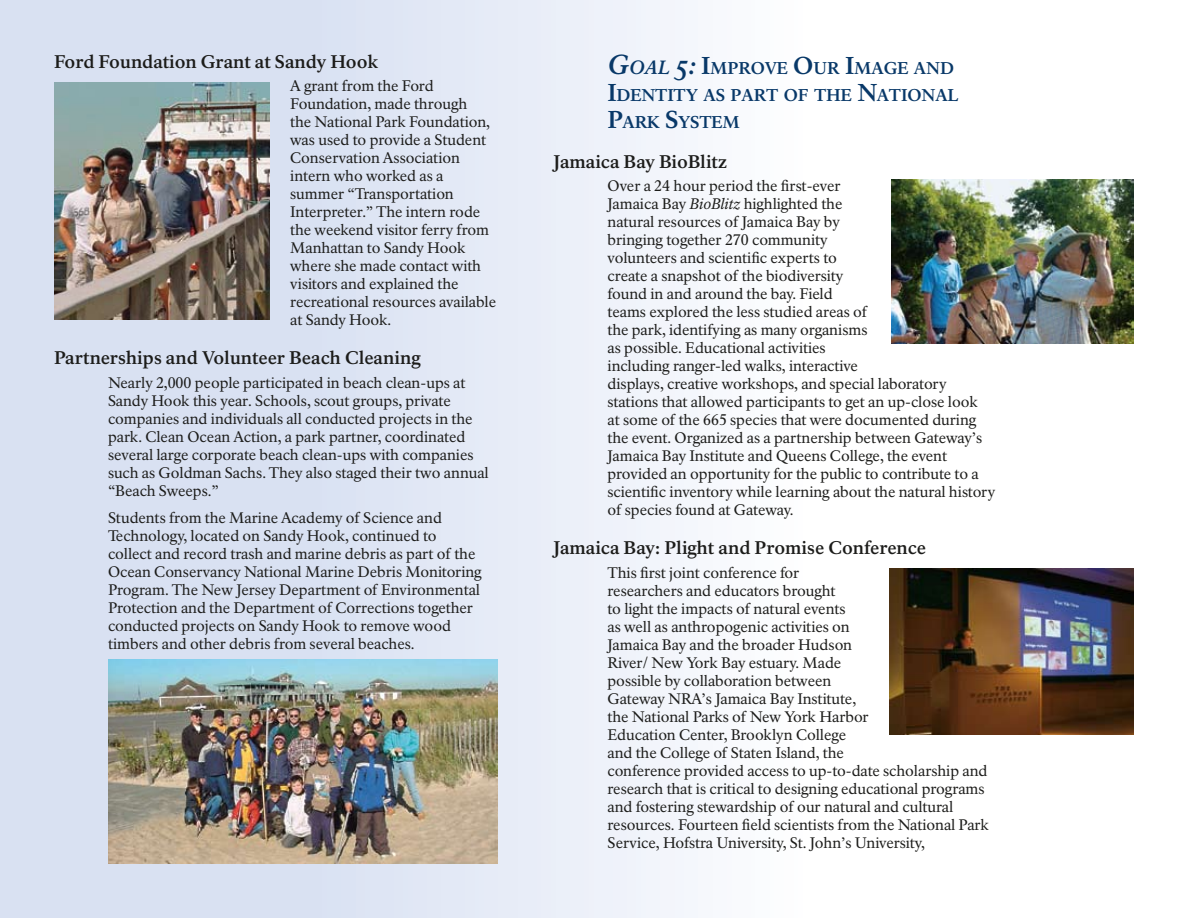
<style>
.page{position:relative;width:1188px;height:918px;background:#fff}
.page>*{position:absolute;margin:0;border:0;box-sizing:border-box;transform-origin:0 0}
.t1{font:700 18px "NPS Rawlinson OT";letter-spacing:-.005em;color:#1c1c1a}
.t2{font:700 16.8px/27px "NPS Rawlinson OT";letter-spacing:-.01em;color:#083868}
.t3{font:15px/18px "NPS Rawlinson OT";letter-spacing:-.005em;color:#1c1c1a}
.s1{font-family:"NPS Rawlinson OT Old";font-style:italic;font-size:27px}
.s2{font-family:"NPS Rawlinson OT Old";font-style:italic;font-size:18.9px}
.s3{font-size:24px}
.s4{font-style:italic}
</style>
<div class="page">
<div style="left:0;top:0;width:1188px;height:918px;background:linear-gradient(to right,#d2dcf0,#fff)"></div>
<img style="left:54px;top:82px;width:216px;height:237px">
<img style="left:108px;top:660px;width:389px;height:204px">
<img style="left:891px;top:179px;width:243px;height:164px">
<img style="left:889px;top:568px;width:245px;height:166px">
<p class="t1" style="left:54px;top:50px;width:326px">Ford Foundation Grant at Sandy Hook</p>
<p class="t3" style="left:290px;top:77px;width:207px">A grant from the Ford<br>Foundation, made through<br>the National Park Foundation, was used to provide a Student<br>Conservation Association intern who worked as a summer “Transportation<br>Interpreter.” The intern rode the weekend visitor ferry from<br>Manhattan to Sandy Hook where she made contact with visitors and explained the recreational resources available at Sandy Hook.</p>
<p class="t1" style="left:54px;top:347px;width:368px">Partnerships and Volunteer Beach Cleaning</p>
<p class="t3" style="left:108px;top:374px;width:382px">Nearly 2,000 people participated in beach clean-ups at Sandy Hook this year. Schools, scout groups, private companies and individuals all conducted projects in the park. Clean Ocean Action, a park partner, coordinated several large corporate beach clean-ups with companies such as Goldman Sachs. They also staged their two annual “Beach Sweeps.”</p>
<p class="t3" style="left:108px;top:509px;width:375px">Students from the Marine Academy of Science and Technology, located on Sandy Hook, continued to collect and record trash and marine debris as part of the Ocean Conservancy National Marine Debris Monitoring Program. The New Jersey Department of Environmental Protection and the Department of Corrections together conducted projects on Sandy Hook to remove wood timbers and other debris from several beaches.</p>
<p class="t2" style="left:607px;top:55px;width:353px"><span class="s1">G</span><span class="s2">oal</span> <span class="s1">5:</span> <span class="s3">I</span>MPROVE <span class="s3">O</span>UR <span class="s3">I</span>MAGE AND<br><span class="s3">I</span>DENTITY AS PART OF THE <span class="s3">N</span>ATIONAL<br><span class="s3">P</span>ARK <span class="s3">S</span>YSTEM</p>
<p class="t1" style="left:554px;top:150px;width:175px">Jamaica Bay BioBlitz</p>
<p class="t3" style="left:608px;top:177px;width:389px">Over a 24 hour period the first-ever<br>Jamaica Bay <span class="s4">BioBlitz</span> highlighted the<br>natural resources of Jamaica Bay by<br>bringing together 270 community<br>volunteers and scientific experts to<br>create a snapshot of the biodiversity<br>found in and around the bay. Field<br>teams explored the less studied areas of<br>the park, identifying as many organisms<br>as possible. Educational activities<br>including ranger-led walks, interactive<br>displays, creative workshops, and special laboratory stations that allowed participants to get an up-close look<br>at some of the 665 species that were documented during the event. Organized as a partnership between Gateway’s Jamaica Bay Institute and Queens College, the event provided an opportunity for the public to contribute to a scientific inventory while learning about the natural history of species found at Gateway.</p>
<p class="t1" style="left:554px;top:537px;width:374px">Jamaica Bay: Plight and Promise Conference</p>
<p class="t3" style="left:608px;top:564px;width:383px">This first joint conference for<br>researchers and educators brought<br>to light the impacts of natural events<br>as well as anthropogenic activities on<br>Jamaica Bay and the broader Hudson<br>River/ New York Bay estuary. Made<br>possible by collaboration between<br>Gateway NRA’s Jamaica Bay Institute,<br>the National Parks of New York Harbor<br>Education Center, Brooklyn College<br>and the College of Staten Island, the<br>conference provided access to up-to-date scholarship and research that is critical to designing educational programs and fostering stewardship of our natural and cultural resources. Fourteen field scientists from the National Park Service, Hofstra University, St. John’s University,</p>
</div>
